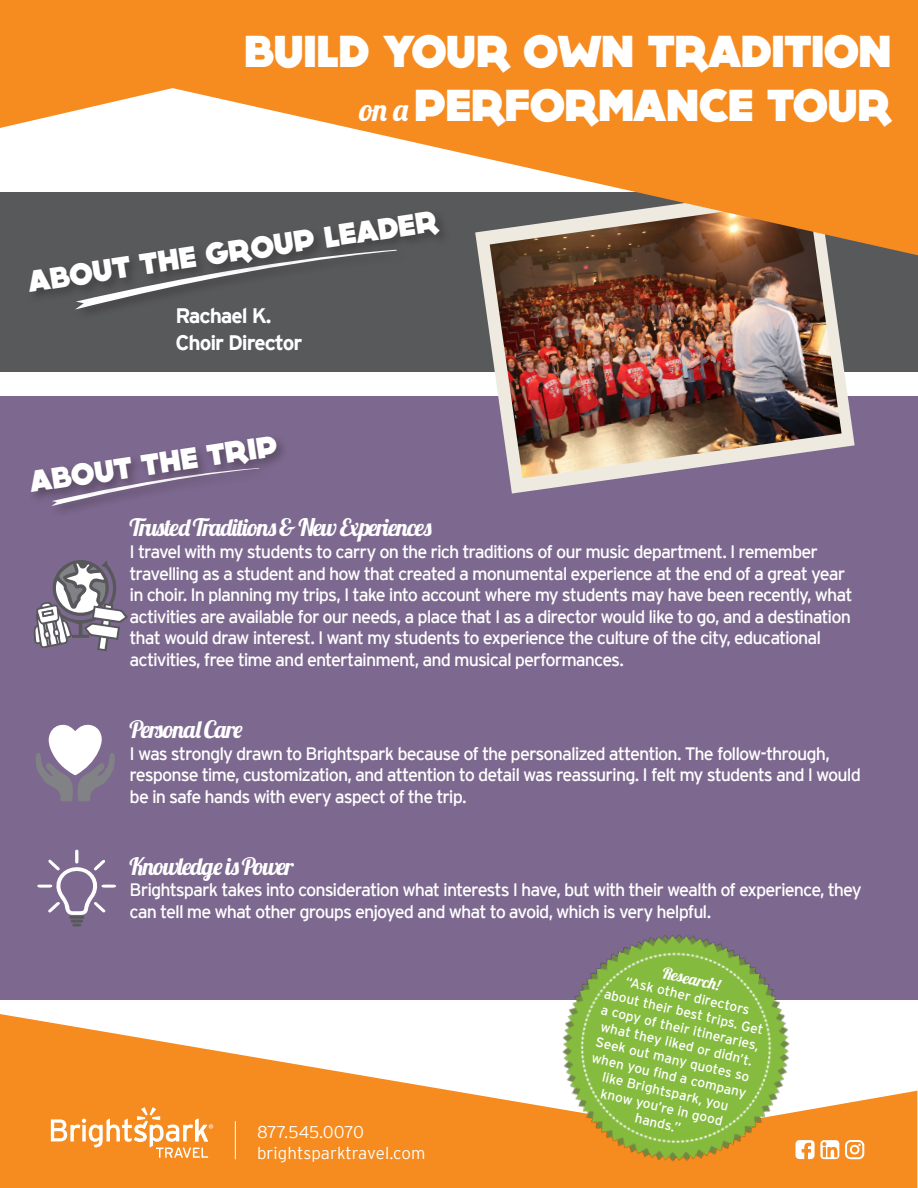
<style>
.page{position:relative;width:918px;height:1188px;background:#fff}
.page>*{position:absolute;margin:0;border:0;box-sizing:border-box;transform-origin:0 0}
.t1{font:800 45px/54px "DOCK11";letter-spacing:-.01em;color:#fff;text-align:right}
.t2{font:800 30px "DOCK11";color:#fff}
.t3{font:24px "Lobster 1.4";letter-spacing:-.04em;color:#fff}
.t4{font:700 21px/27px "Interstate";letter-spacing:-.05em;color:#fff}
.t5{font:18px/21.6px "Interstate";letter-spacing:-.055em;color:#fff}
.t6{font:300 16.95px/20.4px "Interstate";color:#fff}
.t7{font:16.05px "Lobster 1.4";color:#fff}
.t8{font:13.65px/16.4px "Interstate";color:#fff;text-align:center}
.t9{font:12.6px "Myriad Pro";color:#fff}
.s1{font-family:"Lobster 1.4";font-weight:400;font-size:31.5px}
</style>
<div class="page">
<div style="left:0;top:396px;width:918px;height:604px;background:#7d688f"></div>
<div style="left:0;top:192px;width:918px;height:180px;background:#58595b"></div>
<svg style="left:478px;top:255px;width:377px;height:239px"></svg>
<img style="left:490px;top:255px;width:352px;height:223px">
<svg style="left:0;top:0;width:918px;height:255px;fill:#f68b1f"></svg>
<svg style="left:75px;top:304px;width:48px;height:6px"></svg>
<div style="left:27px;top:208px;width:425px;height:96px;background:#231f20;opacity:.4"></div>
<svg style="left:52px;top:505px;width:39px;height:1px"></svg>
<div style="left:29px;top:433px;width:260px;height:72px;background:#231f20;opacity:.4"></div>
<svg style="left:0;top:1014px;width:917px;height:174px;fill:#f68b1f"></svg>
<svg style="left:51px;top:1107px;width:157px;height:51px"></svg>
<hr style="left:235px;top:1121px;width:1px;height:38px;background:#fff">
<svg style="left:845px;top:1140px;width:19px;height:19px"></svg>
<svg style="left:819px;top:1140px;width:20px;height:19px"></svg>
<img style="left:529px;top:934px;width:290px;height:254px">
<svg style="left:34px;top:560px;width:94px;height:91px"></svg>
<svg style="left:37px;top:850px;width:79px;height:77px"></svg>
<svg style="left:36px;top:724px;width:79px;height:77px"></svg>
<h1 class="t1" style="left:244px;top:25px;width:649px">BUILD YOUR OWN TRADITION <span class="s1">on a</span> PERFORMANCE TOUR</h1>
<h2 class="t2" style="left:26px;top:269px;width:416px;rotate:-9deg">ABOUT THE GROUP LEADER</h2>
<p class="t4" style="left:176px;top:302px;width:128px">Rachael K.<br>Choir Director</p>
<h2 class="t2" style="left:28px;top:469px;width:252px;rotate:-9deg">ABOUT THE TRIP</h2>
<h3 class="t3" style="left:130px;top:512px;width:304px">Trusted Traditions &amp; New Experiences</h3>
<p class="t5" style="left:130px;top:541px;width:725px">I travel with my students to carry on the rich traditions of our music department. I remember travelling as a student and how that created a monumental experience at the end of a great year in choir. In planning my trips, I take into account where my students may have been recently, what activities are available for our needs, a place that I as a director would like to go, and a destination that would draw interest. I want my students to experience the culture of the city, educational activities, free time and entertainment, and musical performances.</p>
<h3 class="t3" style="left:130px;top:714px;width:115px">Personal Care</h3>
<p class="t5" style="left:130px;top:742px;width:733px">I was strongly drawn to Brightspark because of the personalized attention. The follow-through, response time, customization, and attention to detail was reassuring. I felt my students and I would be in safe hands with every aspect of the trip.</p>
<h3 class="t3" style="left:130px;top:851px;width:166px">Knowledge is Power</h3>
<p class="t5" style="left:130px;top:879px;width:734px">Brightspark takes into consideration what interests I have, but with their wealth of experience, they can tell me what other groups enjoyed and what to avoid, which is very helpful.</p>
<p class="t9" style="left:209px;top:1121px;width:7px">®</p>
<p class="t6" style="left:257px;top:1122px;width:170px">877.545.0070 brightsparktravel.com</p>
<p class="t7" style="left:665px;top:962px;width:60px;rotate:13deg">Research!</p>
<p class="t8" style="left:610px;top:969px;width:164px;rotate:13deg">“Ask other directors about their best trips. Get a copy of their itineraries, what they liked or didn’t.<br>Seek out many quotes so when you find a company like Brightspark, you know you’re in good hands.”</p>
</div>
